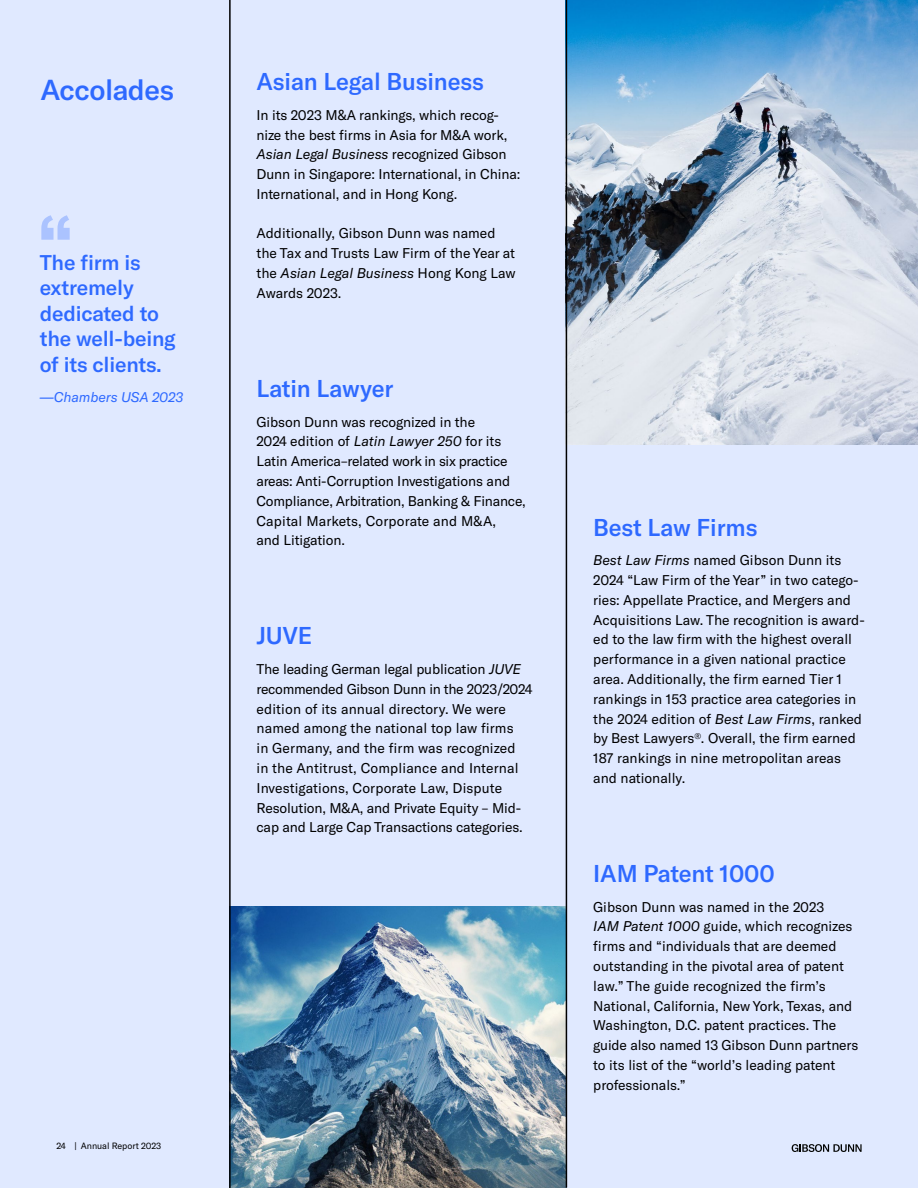
<style>
.page{position:relative;width:918px;height:1188px;background:#e0e9ff}
.page>*{position:absolute;margin:0;border:0;box-sizing:border-box;transform-origin:0 0}
.t1{font:500 85.5px "GT America";color:#abc3ff}
.t2{font:500 28.5px "GT America";letter-spacing:-.02em;color:#2e69ff}
.t3{font:500 24px "GT America";letter-spacing:-.005em;color:#2e69ff}
.t4{font:500 21px/25.5px "GT America";letter-spacing:-.01em;color:#2e69ff}
.t5{font:13.95px/19.8px "GT America";letter-spacing:-.005em;color:#000}
.t6{font:italic 13.8px "GT America";letter-spacing:-.005em;color:#2e69ff}
.t7{font:9px "GT America";letter-spacing:-.005em;color:#000}
.s1{font-style:italic}
</style>
<div class="page">
<img style="left:231px;top:906px;width:335px;height:282px">
<img style="left:567px;top:0;width:351px;height:445px">
<svg style="left:792px;top:1144px;width:70px;height:8px"></svg>
<hr style="left:229px;top:0;width:2px;height:1188px;background:#000">
<hr style="left:566px;top:0;width:1px;height:1188px;background:#000">
<h2 class="t2" style="left:40px;top:73px;width:135px">Accolades</h2>
<h1 class="t1" style="left:36px;top:196px;width:41px">“</h1>
<h3 class="t4" style="left:40px;top:250px;width:138px">The firm is extremely dedicated to the well-being of its clients.</h3>
<p class="t6" style="left:40px;top:389px;width:145px">—Chambers USA 2023</p>
<p class="t7" style="left:56px;top:1141px;width:106px">24 | Annual Report 2023</p>
<h3 class="t3" style="left:256px;top:67px;width:229px">Asian Legal Business</h3>
<p class="t5" style="left:256px;top:105px;width:266px">In its 2023 M&amp;A rankings, which recog&shy;nize the best firms in Asia for M&amp;A work, <span class="s1">Asian Legal Business</span> recognized Gibson Dunn in Singapore: International, in China:<br>International, and in Hong Kong.</p>
<p class="t5" style="left:256px;top:224px;width:261px">Additionally, Gibson Dunn was named the Tax and Trusts Law Firm of the Year at the <span class="s1">Asian Legal Business</span> Hong Kong Law<br>Awards 2023.</p>
<h3 class="t3" style="left:256px;top:374px;width:139px">Latin Lawyer</h3>
<p class="t5" style="left:256px;top:412px;width:271px">Gibson Dunn was recognized in the<br>2024 edition of <span class="s1">Latin Lawyer 250</span> for its Latin America–related work in six practice areas: Anti-Corruption Investigations and Compliance, Arbitration, Banking &amp; Finance, Capital Markets, Corporate and M&amp;A,<br>and Litigation.</p>
<h3 class="t3" style="left:256px;top:621px;width:57px">JUVE</h3>
<p class="t5" style="left:256px;top:659px;width:277px">The leading German legal publication <span class="s1">JUVE </span>recommended Gibson Dunn in the 2023/2024 edition of its annual directory. We were named among the national top law firms<br>in Germany, and the firm was recognized<br>in the Antitrust, Compliance and Internal Investigations, Corporate Law, Dispute Resolution, M&amp;A, and Private Equity – Mid&shy;cap and Large Cap Transactions categories.</p>
<h3 class="t3" style="left:593px;top:512px;width:166px">Best Law Firms</h3>
<p class="t5" style="left:593px;top:550px;width:273px"><span class="s1">Best Law Firms</span> named Gibson Dunn its 2024 “Law Firm of the Year” in two catego&shy;ries: Appellate Practice, and Mergers and Acquisitions Law. The recognition is award&shy;ed to the law firm with the highest overall performance in a given national practice area. Additionally, the firm earned Tier 1 rankings in 153 practice area categories in the 2024 edition of <span class="s1">Best Law Firms</span>, ranked by Best Lawyers<sup>®</sup>. Overall, the firm earned 187 rankings in nine metropolitan areas and nationally.</p>
<h3 class="t3" style="left:593px;top:859px;width:183px">IAM Patent 1000</h3>
<p class="t5" style="left:593px;top:897px;width:266px">Gibson Dunn was named in the 2023<br><span class="s1">IAM Patent 1000</span> guide, which recognizes firms and “individuals that are deemed outstanding in the pivotal area of patent law.” The guide recognized the firm’s National, California, New York, Texas, and Washington, D.C. patent practices. The guide also named 13 Gibson Dunn partners to its list of the “world’s leading patent professionals.”</p>
</div>
